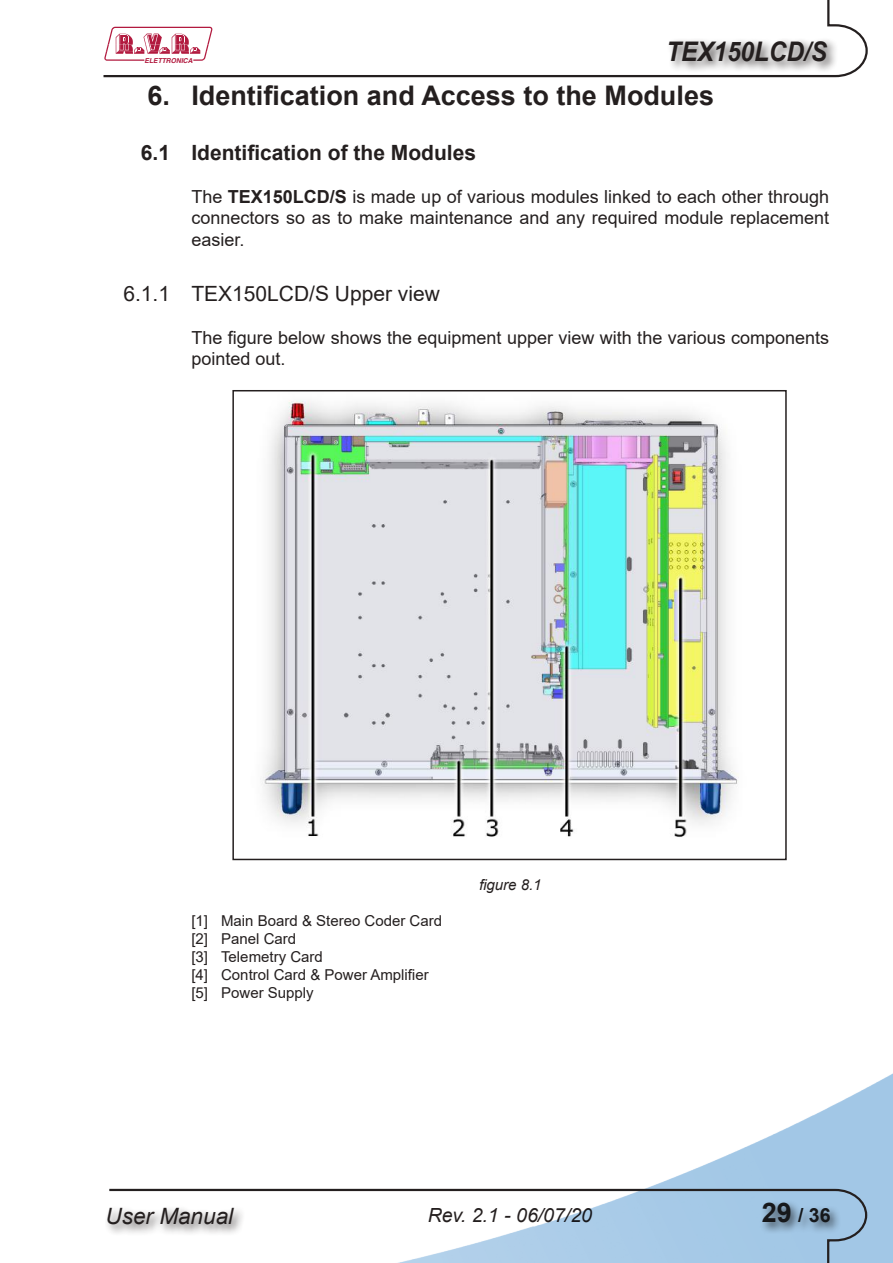
<style>
.page{position:relative;width:893px;height:1263px;background:#fff}
.page>*{position:absolute;margin:0;border:0;box-sizing:border-box;transform-origin:0 0}
.t1{font:700 27px "Arial";color:#241f1f}
.t2{font:italic 700 27px "Arial";color:#241f1f;scale:.9 1}
.t3{font:italic 22.5px "Arial";color:#241f1f}
.t4{font:700 21px "Arial";color:#241f1f}
.t5{font:21px "Arial";color:#241f1f}
.t6{font:italic 19.5px "Arial";color:#241f1f}
.t7{font:700 19.5px "Arial";color:#241f1f}
.t8{font:18px/21.6px "Arial";color:#241f1f;text-align:justify}
.t9{font:15px/18px "Arial";color:#241f1f}
.t10{font:italic 15px "Arial";color:#241f1f}
.t11{font:italic 700 6.75px "Helvetica";color:#b21a3f}
.s1{font-weight:700}
.s2{font-size:27px}
</style>
<div class="page">
<img style="left:647px;top:1073px;width:246px;height:190px">
<svg style="left:103px;top:0;width:765px;height:78px"></svg>
<svg style="left:109px;top:1188px;width:759px;height:75px"></svg>
<div style="left:666px;top:38px;width:173px;height:36px;background:#241f1f;opacity:.75"></div>
<svg style="left:104px;top:27px;width:108px;height:34px"></svg>
<div style="left:760px;top:1199px;width:82px;height:35px;background:#241f1f;opacity:.75"></div>
<div style="left:105px;top:1205px;width:141px;height:31px;background:#241f1f;opacity:.75"></div>
<img style="left:262px;top:400px;width:477px;height:437px">
<div style="left:232px;top:390px;width:555px;height:470px;border:2px solid #241f1f"></div>
<p class="t11" style="left:144px;top:56px;width:50px">ELETTRONICA</p>
<h1 class="t2" style="left:666px;top:34px;width:180px">TEX150LCD/S</h1>
<h1 class="t1" style="left:148px;top:76px;width:568px">6. Identification and Access to the Modules</h1>
<p class="t4" style="left:141px;top:138px;width:337px">6.1 Identification of the Modules</p>
<p class="t8" style="left:191px;top:185px;width:639px">The <span class="s1">TEX150LCD/S</span> is made up of various modules linked to each other through connectors so as to make maintenance and any required module replacement easier.</p>
<p class="t5" style="left:123px;top:279px;width:318px">6.1.1 TEX150LCD/S Upper view</p>
<p class="t8" style="left:191px;top:326px;width:639px">The figure below shows the equipment upper view with the various components pointed out.</p>
<p class="t9" style="left:191px;top:912px;width:252px">[1] Main Board &amp; Stereo Coder Card [2] Panel Card<br>[3] Telemetry Card<br>[4] Control Card &amp; Power Amplifier [5] Power Supply</p>
<p class="t10" style="left:479px;top:875px;width:64px">figure 8.1</p>
<p class="t3" style="left:106px;top:1202px;width:129px">User Manual</p>
<p class="t6" style="left:428px;top:1203px;width:166px">Rev. 2.1 - 06/07/20</p>
<p class="t7" style="left:762px;top:1202px;width:70px"><span class="s2">29</span> / 36</p>
</div>
